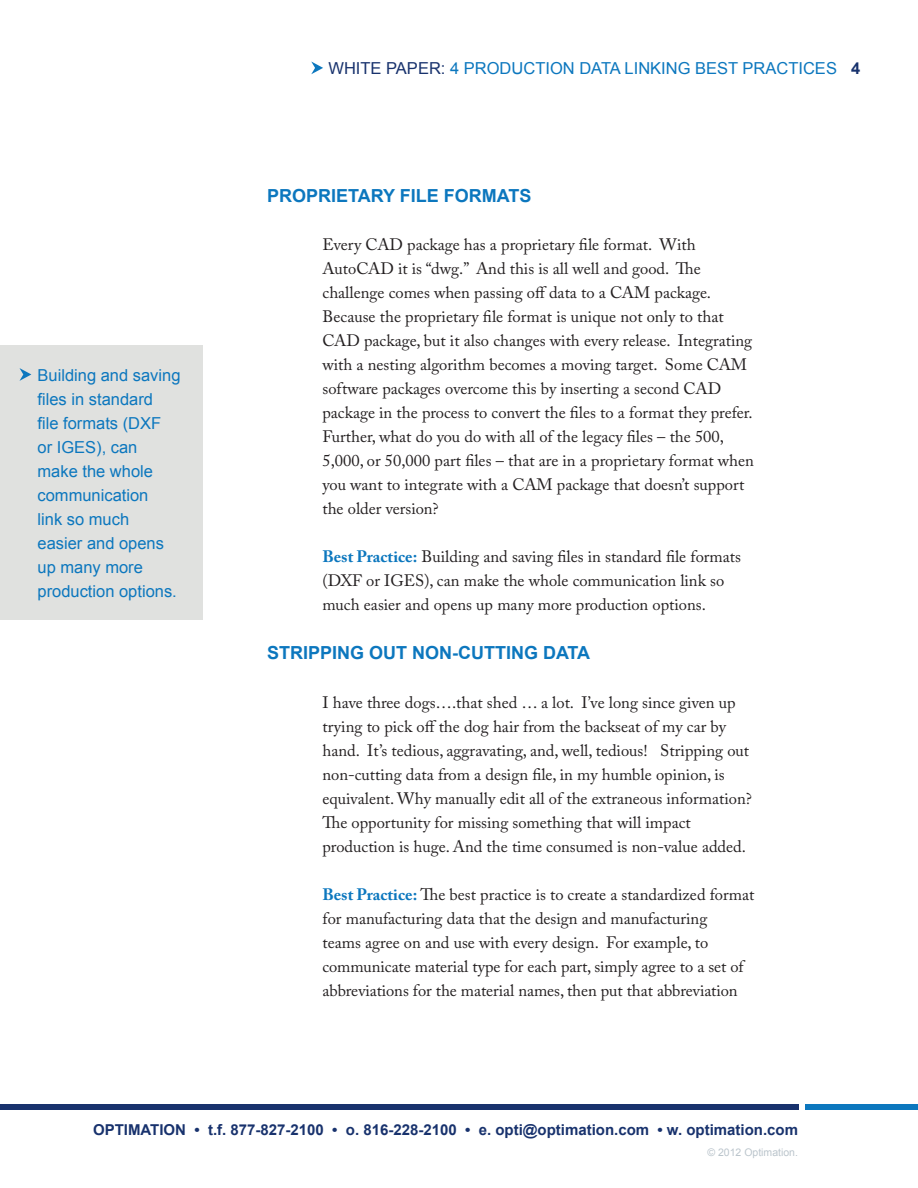
<style>
.page{position:relative;width:918px;height:1188px;background:#fff}
.page>*{position:absolute;margin:0;border:0;box-sizing:border-box;transform-origin:0 0}
.Subhead{font:700 18px "Arial";color:#0c77be}
.BodyCopy{font:16.5px/24px "Adobe Caslon Pro";color:#231f20}
.BoxInsets{font:16.5px/24px "Arial";color:#0c77be}
.t1{font:700 16.5px "Arial";color:#18326d}
.t2{font:700 15px "Arial";color:#18326d}
.t3{font:10.5px "Arial";color:#bbc5cc}
.s1{color:#18326d}
.s2{font-weight:700;color:#0c77be}
</style>
<div class="page">
<svg style="left:311px;top:62px;width:12px;height:12px"></svg>
<div style="left:0;top:1105px;width:798px;height:5px;background:#18326d"></div>
<div style="left:806px;top:1105px;width:112px;height:5px;background:#0c77be"></div>
<div style="left:0;top:346px;width:203px;height:274px;background:#e0e1df"></div>
<svg style="left:20px;top:368px;width:11px;height:13px"></svg>
<p class="BoxInsets" style="left:38px;top:363px;width:145px">Building and saving files in standard<br>file formats (DXF<br>or IGES), can make the whole communication<br>link so much<br>easier and opens up many more production options.</p>
<p class="BoxInsets" style="left:328px;top:56px;width:510px"><span class="s1">WHITE PAPER:</span> 4 PRODUCTION DATA LINKING BEST PRACTICES</p>
<p class="t1" style="left:851px;top:57px;width:11px">4</p>
<p class="Subhead" style="left:267px;top:184px;width:266px">PROPRIETARY FILE FORMATS</p>
<p class="BodyCopy" style="left:322px;top:232px;width:433px">Every CAD package has a proprietary file format. With AutoCAD it is “dwg.” And this is all well and good. The challenge comes when passing off data to a CAM package.<br>Because the proprietary file format is unique not only to that CAD package, but it also changes with every release. Integrating with a nesting algorithm becomes a moving target. Some CAM software packages overcome this by inserting a second CAD package in the process to convert the files to a format they prefer.<br>Further, what do you do with all of the legacy files – the 500, 5,000, or 50,000 part files – that are in a proprietary format when you want to integrate with a CAM package that doesn’t support the older version?</p>
<p class="BodyCopy" style="left:322px;top:544px;width:420px"><span class="s2">Best Practice:</span> Building and saving files in standard file formats (DXF or IGES), can make the whole communication link so much easier and opens up many more production options.</p>
<p class="Subhead" style="left:267px;top:641px;width:325px">STRIPPING OUT NON-CUTTING DATA</p>
<p class="BodyCopy" style="left:322px;top:690px;width:431px">I have three dogs….that shed … a lot. I’ve long since given up trying to pick off the dog hair from the backseat of my car by hand. It’s tedious, aggravating, and, well, tedious! Stripping out non-cutting data from a design file, in my humble opinion, is equivalent. Why manually edit all of the extraneous information?<br>The opportunity for missing something that will impact production is huge. And the time consumed is non-value added.</p>
<p class="BodyCopy" style="left:322px;top:882px;width:433px"><span class="s2">Best Practice:</span> The best practice is to create a standardized format for manufacturing data that the design and manufacturing<br>teams agree on and use with every design. For example, to communicate material type for each part, simply agree to a set of abbreviations for the material names, then put that abbreviation</p>
<p class="t2" style="left:93px;top:1120px;width:706px">OPTIMATION • t.f. 877-827-2100 • o. 816-228-2100 • e. opti@optimation.com • w. optimation.com</p>
<p class="t3" style="left:707px;top:1145px;width:92px">© 2012 Optimation.</p>
</div>
